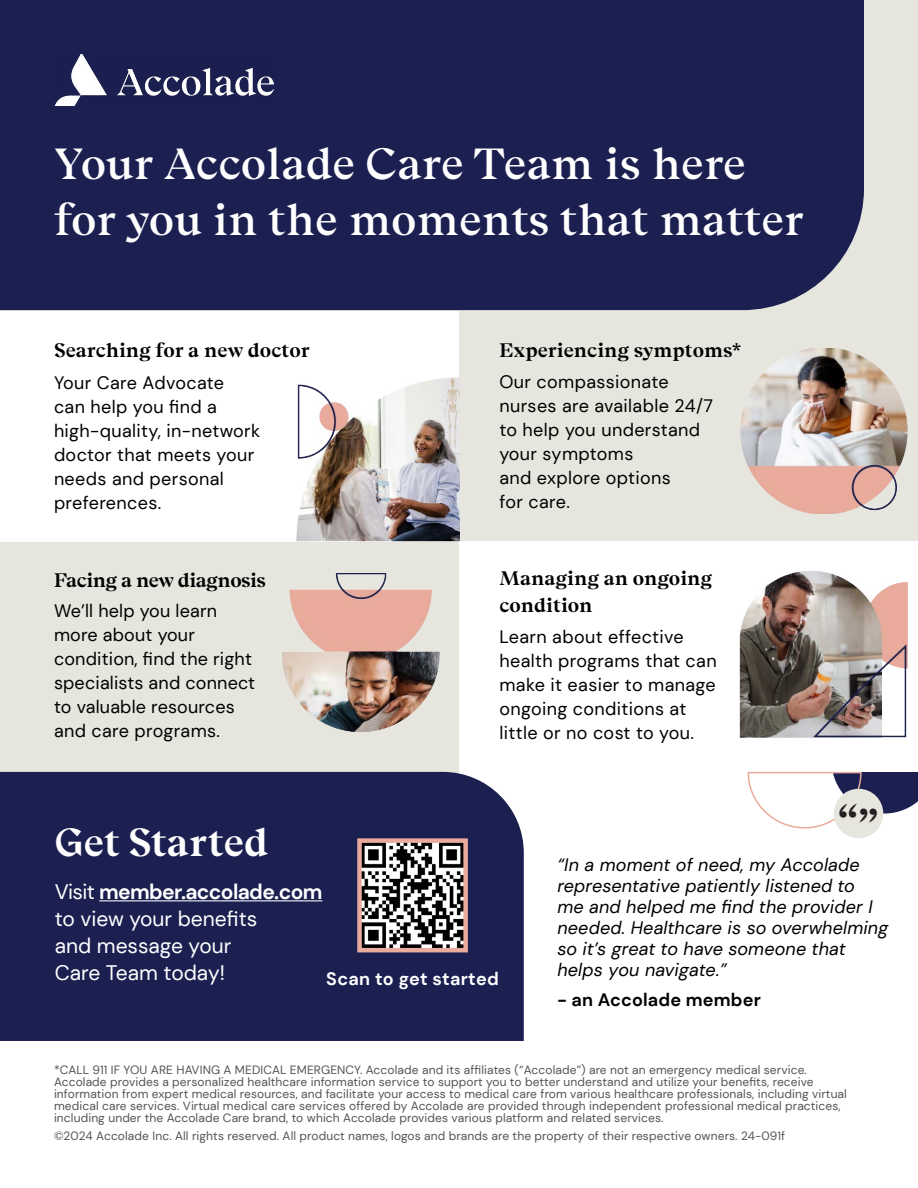
<style>
.page{position:relative;width:918px;height:1188px;background:#fff}
.page>*{position:absolute;margin:0;border:0;box-sizing:border-box;transform-origin:0 0}
.t1{font:43.5px/55.5px "Beirut Display";color:#fff}
.t2{font:600 42.6px "Beirut Display";color:#241f21}
.t3{font:600 39px "Beirut Display";color:#fff}
.t4{font:21px/27px "DM Sans";color:#fff}
.t5{font:600 19.5px/27px "Beirut Display";color:#000}
.t6{font:600 19.5px "Beirut Display";letter-spacing:-.025em;color:#000}
.t7{font:18px/24px "DM Sans";letter-spacing:.02em;color:#000}
.t8{font:italic 18px/21px "DM Sans";letter-spacing:.01em;color:#000}
.t9{font:700 18px "DM Sans";letter-spacing:.01em;color:#000}
.t10{font:700 18px "DM Sans";letter-spacing:.02em;color:#fff}
.t11{font:12px/12px "DM Sans";letter-spacing:.01em;color:#545454}
.s1{font-weight:700}
</style>
<div class="page">
<div style="left:0;top:0;width:918px;height:774px;background:#e6e6df"></div>
<div style="left:0;top:0;width:864px;height:310px;background:#1b2051"></div>
<div style="left:0;top:311px;width:459px;height:230px;background:#fff"></div>
<div style="left:459px;top:764px;width:459px;height:66px;background:#fff"></div>
<img style="left:54px;top:54px;width:220px;height:52px">
<img style="left:283px;top:574px;width:156px;height:158px">
<img style="left:297px;top:377px;width:162px;height:165px">
<img style="left:740px;top:348px;width:168px;height:165px">
<div style="left:459px;top:541px;width:459px;height:231px;background:#fff"></div>
<img style="left:740px;top:571px;width:168px;height:167px">
<svg style="left:747px;top:708px;width:171px;height:121px"></svg>
<div style="left:834px;top:789px;width:49px;height:49px;background:#e6e6df;border-radius:50%"></div>
<div style="left:0;top:772px;width:524px;height:269px;background:#1b2051"></div>
<hr style="left:99px;top:900px;width:223px;height:1px;background:#fff">
<img style="left:362px;top:843px;width:101px;height:104px">
<div style="left:357px;top:838px;width:111px;height:114px;border:4px solid #e9ab9c"></div>
<h1 class="t1" style="left:54px;top:134px;width:751px">Your Accolade Care Team is here for you in the moments that matter</h1>
<h3 class="t5" style="left:54px;top:336px;width:257px">Searching for a new doctor</h3>
<h3 class="t7" style="left:54px;top:371px;width:208px">Your Care Advocate<br>can help you find a high-quality, in-network doctor that meets your needs and personal preferences.</h3>
<h3 class="t6" style="left:54px;top:565px;width:214px">Facing a new diagnosis</h3>
<h3 class="t7" style="left:54px;top:599px;width:203px">We’ll help you learn more about your condition, find the right specialists and connect to valuable resources and care programs.</h3>
<h3 class="t5" style="left:499px;top:336px;width:244px">Experiencing symptoms*</h3>
<h3 class="t7" style="left:499px;top:370px;width:215px">Our compassionate nurses are available 24/7 to help you understand your symptoms<br>and explore options<br>for care.</h3>
<h3 class="t5" style="left:499px;top:564px;width:214px">Managing an ongoing condition</h3>
<h3 class="t7" style="left:499px;top:625px;width:219px">Learn about effective health programs that can make it easier to manage ongoing conditions at little or no cost to you.</h3>
<h2 class="t2" style="left:838px;top:792px;width:42px">“”</h2>
<h3 class="t3" style="left:55px;top:812px;width:215px">Get Started</h3>
<h3 class="t4" style="left:55px;top:878px;width:269px">Visit <span class="s1">member.accolade.com </span>to view your benefits<br>and message your<br>Care Team today!</h3>
<h3 class="t10" style="left:326px;top:968px;width:174px">Scan to get started</h3>
<h3 class="t8" style="left:557px;top:854px;width:332px">“In a moment of need, my Accolade representative patiently listened to<br>me and helped me find the provider I needed. Healthcare is so overwhelming so it’s great to have someone that helps you navigate.”</h3>
<h3 class="t9" style="left:557px;top:989px;width:205px">- an Accolade member</h3>
<p class="t11" style="left:54px;top:1063px;width:794px">*CALL 911 IF YOU ARE HAVING A MEDICAL EMERGENCY. Accolade and its affiliates (“Accolade”) are not an emergency medical service.<br>Accolade provides a personalized healthcare information service to support you to better understand and utilize your benefits, receive information from expert medical resources, and facilitate your access to medical care from various healthcare professionals, including virtual medical care services. Virtual medical care services offered by Accolade are provided through independent professional medical practices, including under the Accolade Care brand, to which Accolade provides various platform and related services.</p>
<p class="t11" style="left:54px;top:1130px;width:733px">©2024 Accolade Inc. All rights reserved. All product names, logos and brands are the property of their respective owners. 24-091f</p>
</div>
